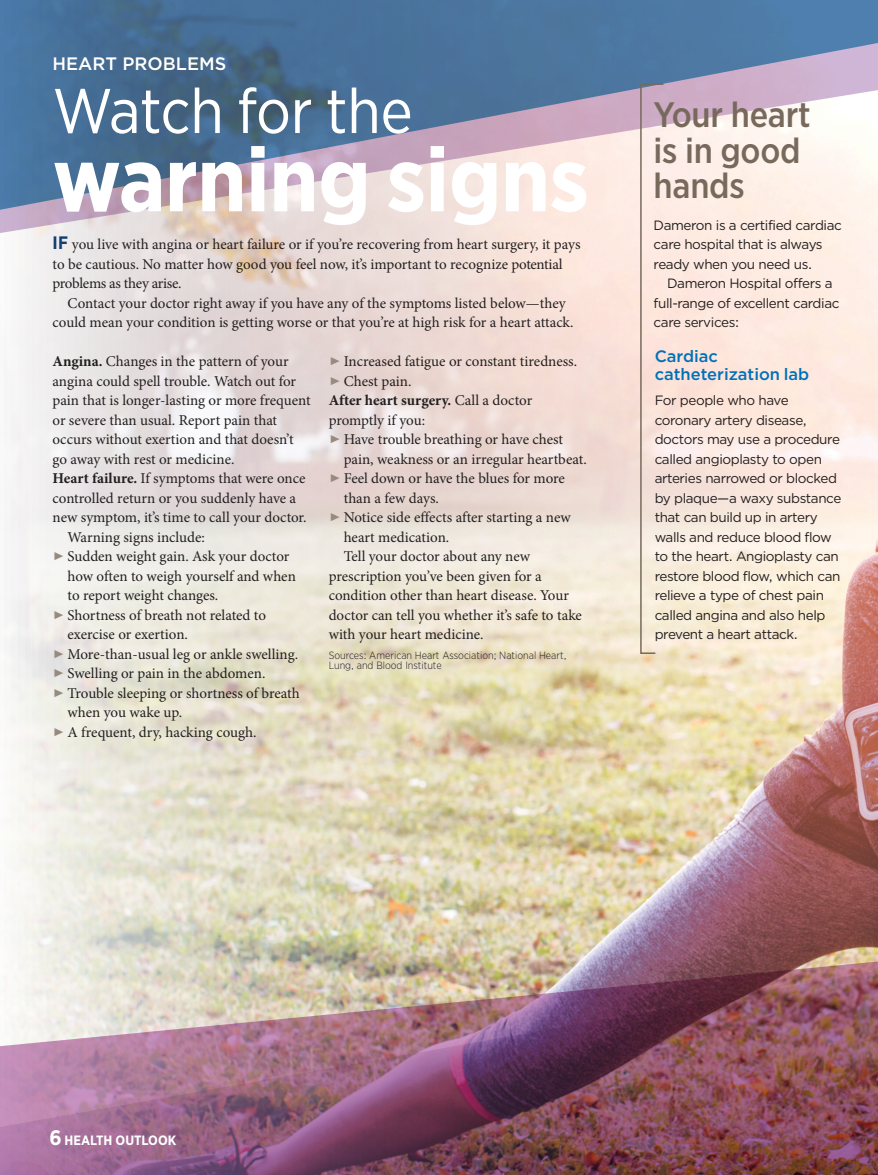
<style>
.page{position:relative;width:878px;height:1175px;background:#fff}
.page>*{position:absolute;margin:0;border:0;box-sizing:border-box;transform-origin:0 0}
._1_head_Bold_dam_res{font:700 90.3px "Gotham Narrow";letter-spacing:-.01em;color:#fff}
._1_head_Bold_dam_res-2{font:63px "Gotham Narrow";letter-spacing:-.01em;color:#fff}
._2_head_Bold_dam{font:500 35.25px/35.2px "Gotham Narrow";letter-spacing:-.005em;color:#776a5c}
._1_kicker_dam{font:500 18px "Gotham";color:#fff}
._2_breaker_dam{font:500 16.5px/18px "Gotham";color:#0071b9}
._1_Bold_Leadin_dam{font:15px/19.5px "Minion Pro";letter-spacing:-.005em;color:#231f20}
._1_body_main_dam{font:15px/19.5px "Minion Pro";letter-spacing:-.005em;color:#231f20;text-align:center}
._1_body_INTROword_da{font:15px/19.5px "Minion Pro";letter-spacing:-.01em;color:#231f20}
._2_bodyno_indent_dam{font:13.5px/19.5px "Gotham";letter-spacing:-.03em;color:#231f20}
._2_body_dam_color_op{font:13.5px/19.5px "Gotham";letter-spacing:-.03em;color:#231f20}
.t1{font:700 13.5px "Gotham Narrow";color:#fff}
.source_dam{font:300 10.5px/10.5px "Gotham Narrow";color:#231f20}
.s1{font-family:"Gotham Narrow";font-weight:700;font-size:18px;color:#143f72}
.s2{font-weight:700}
.s3{font-family:"Meta OT Norm";font-size:22.5px;color:#978b7f}
.s4{font-size:21px}
</style>
<div class="page">
<img style="left:4px;top:265px;width:874px;height:545px">
<svg style="left:0;top:0;width:878px;height:265px;background:#9ba5b9"></svg>
<svg style="left:639px;top:83px;width:26px;height:571px;background:#eedbd3"></svg>
<svg style="left:11px;top:810px;width:867px;height:64px;background:#d5c4af"></svg>
<img style="left:0;top:874px;width:878px;height:300px">
<p class="_1_kicker_dam" style="left:52px;top:52px;width:175px">HEART PROBLEMS</p>
<p class="_1_head_Bold_dam_res-2" style="left:52px;top:72px;width:362px">Watch for the</p>
<p class="_1_head_Bold_dam_res" style="left:52px;top:121px;width:538px">warning signs</p>
<p class="_1_body_INTROword_da" style="left:52px;top:235px;width:529px"><span class="s1">IF</span> you live with angina or heart failure or if you’re recovering from heart surgery, it pays to be cautious. No matter how good you feel now, it’s important to recognize potential problems as they arise.</p>
<p class="_1_body_main_dam" style="left:52px;top:293px;width:522px">Contact your doctor right away if you have any of the symptoms listed below—they could mean your condition is getting worse or that you’re at high risk for a heart attack.</p>
<p class="_1_Bold_Leadin_dam" style="left:52px;top:352px;width:260px"><span class="s2">Angina.</span> Changes in the pattern of your angina could spell trouble. Watch out for pain that is longer-lasting or more frequent or severe than usual. Report pain that occurs without exertion and that doesn’t go away with rest or medicine.</p>
<p class="_1_Bold_Leadin_dam" style="left:52px;top:469px;width:256px"><span class="s2">Heart failure.</span> If symptoms that were once controlled return or you suddenly have a new symptom, it’s time to call your doctor.</p>
<p class="_1_body_main_dam" style="left:68px;top:527px;width:139px">Warning signs include:</p>
<p class="_1_Bold_Leadin_dam" style="left:68px;top:547px;width:230px;text-indent:-15px"><span class="s3">▸</span> Sudden weight gain. Ask your doctor how often to weigh yourself and when to report weight changes.</p>
<p class="_1_Bold_Leadin_dam" style="left:68px;top:605px;width:200px;text-indent:-15px"><span class="s3">▸</span> Shortness of breath not related to exercise or exertion.</p>
<p class="_1_Bold_Leadin_dam" style="left:52px;top:644px;width:247px"><span class="s3">▸</span> More-than-usual leg or ankle swelling.</p>
<p class="_1_Bold_Leadin_dam" style="left:52px;top:664px;width:214px"><span class="s3">▸</span> Swelling or pain in the abdomen.</p>
<p class="_1_Bold_Leadin_dam" style="left:68px;top:683px;width:234px;text-indent:-15px"><span class="s3">▸</span> Trouble sleeping or shortness of breath when you wake up.</p>
<p class="_1_Bold_Leadin_dam" style="left:52px;top:722px;width:206px"><span class="s3">▸</span> A frequent, dry, hacking cough.</p>
<p class="_1_Bold_Leadin_dam" style="left:328px;top:352px;width:250px"><span class="s3">▸</span> Increased fatigue or constant tiredness.</p>
<p class="_1_Bold_Leadin_dam" style="left:328px;top:371px;width:84px"><span class="s3">▸</span> Chest pain.</p>
<p class="_1_Bold_Leadin_dam" style="left:328px;top:391px;width:205px"><span class="s2">After heart surgery.</span> Call a doctor promptly if you:</p>
<p class="_1_Bold_Leadin_dam" style="left:344px;top:430px;width:244px;text-indent:-15px"><span class="s3">▸</span> Have trouble breathing or have chest pain, weakness or an irregular heartbeat.</p>
<p class="_1_Bold_Leadin_dam" style="left:344px;top:469px;width:223px;text-indent:-15px"><span class="s3">▸</span> Feel down or have the blues for more than a few days.</p>
<p class="_1_Bold_Leadin_dam" style="left:344px;top:508px;width:229px;text-indent:-15px"><span class="s3">▸</span> Notice side effects after starting a new heart medication.</p>
<p class="_1_body_main_dam" style="left:328px;top:547px;width:255px;text-align:left;text-indent:15px">Tell your doctor about any new prescription you’ve been given for a condition other than heart disease. Your doctor can tell you whether it’s safe to take with your heart medicine.</p>
<p class="source_dam" style="left:328px;top:649px;width:239px">Sources: American Heart Association; National Heart,<br>Lung, and Blood Institute</p>
<p class="_2_head_Bold_dam" style="left:653px;top:97px;width:159px">Your heart is in good hands</p>
<p class="_2_bodyno_indent_dam" style="left:653px;top:215px;width:190px">Dameron is a certified cardiac care hospital that is always ready when you need us.</p>
<p class="_2_body_dam_color_op" style="left:653px;top:273px;width:187px;text-indent:14px">Dameron Hospital offers a full-range of excellent cardiac care services:</p>
<p class="_2_breaker_dam" style="left:654px;top:347px;width:156px">Cardiac catheterization lab</p>
<p class="_2_bodyno_indent_dam" style="left:654px;top:390px;width:188px">For people who have coronary artery disease, doctors may use a procedure called angioplasty to open arteries narrowed or blocked by plaque—a waxy substance that can build up in artery walls and reduce blood flow to the heart. Angioplasty can restore blood flow, which can relieve a type of chest pain called angina and also help prevent a heart attack.</p>
<p class="t1" style="left:50px;top:1131px;width:128px"><span class="s4">6</span> HEALTH OUTLOOK</p>
</div>
